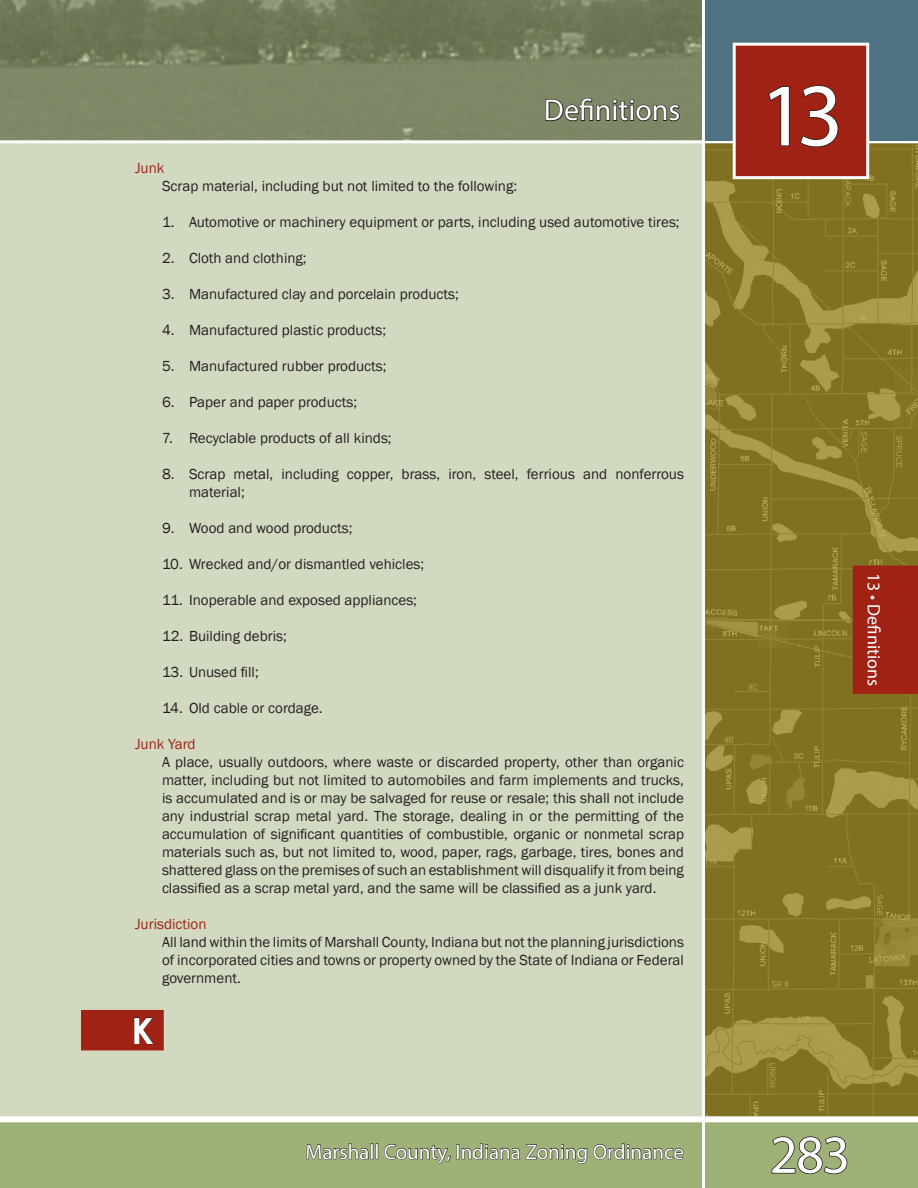
<style>
.page{position:relative;width:918px;height:1188px;background:#fff}
.page>*{position:absolute;margin:0;border:0;box-sizing:border-box;transform-origin:0 0}
.t1{font:90px "Myriad Pro";color:#fff}
.t2{font:54px "Myriad Pro";color:#fff}
.Definitions_Headings{font:700 36px "Century Gothic";color:#fff}
.t3{font:30px "Myriad Pro";color:#fff}
.t4{font:21px "Myriad Pro";color:#fff}
.t5{font:18px "Myriad Pro";color:#fff}
.Section_At{font:15px/18px "Franklin Gothic";color:#231f20;text-align:justify}
.Section__1{font:15px/18px "Franklin Gothic";color:#231f20}
.Section_A{font:15px "Franklin Gothic";color:#9f2214}
</style>
<div class="page">
<div style="left:0;top:134px;width:918px;height:1054px;background:#d1dac1"></div>
<img style="left:705px;top:143px;width:213px;height:973px">
<svg style="left:0;top:0;width:918px;height:143px;background:#788462"></svg>
<svg style="left:0;top:1116px;width:918px;height:72px;background:#a9bb87"></svg>
<div style="left:702px;top:0;width:216px;height:140px;background:#4e7282"></div>
<hr style="left:702px;top:0;width:3px;height:1188px;background:#fff">
<svg style="left:545px;top:97px;width:136px;height:47px;background:#767e64"></svg>
<svg style="left:770px;top:1136px;width:78px;height:39px;background:#7f8d61"></svg>
<div style="left:853px;top:566px;width:65px;height:128px;background:#9f2214"></div>
<div style="left:733px;top:43px;width:136px;height:136px;background:#9f2214;border:3px solid #fff"></div>
<svg style="left:768px;top:86px;width:22px;height:61px"></svg>
<svg style="left:800px;top:85px;width:39px;height:63px"></svg>
<svg style="left:306px;top:1140px;width:72px;height:23px;background:#7d8b5f"></svg>
<svg style="left:384px;top:1133px;width:67px;height:42px;background:#8fa06c"></svg>
<svg style="left:457px;top:1125px;width:227px;height:53px;background:#91a36e"></svg>
<div style="left:81px;top:1010px;width:83px;height:40px;background:#9f2214"></div>
<svg style="left:134px;top:1017px;width:20px;height:27px"></svg>
<h3 class="t3" style="left:544px;top:92px;width:138px">Definitions</h3>
<p class="Section_A" style="left:135px;top:158px;width:31px">Junk</p>
<p class="Section_At" style="left:162px;top:177px;width:357px">Scrap material, including but not limited to the following:</p>
<p class="Section__1" style="left:162px;top:213px;width:519px">1. Automotive or machinery equipment or parts, including used automotive tires;</p>
<p class="Section__1" style="left:162px;top:249px;width:146px">2. Cloth and clothing;</p>
<p class="Section__1" style="left:162px;top:285px;width:298px">3. Manufactured clay and porcelain products;</p>
<p class="Section__1" style="left:162px;top:321px;width:226px">4. Manufactured plastic products;</p>
<p class="Section__1" style="left:162px;top:357px;width:226px">5. Manufactured rubber products;</p>
<p class="Section__1" style="left:162px;top:393px;width:197px">6. Paper and paper products;</p>
<p class="Section__1" style="left:162px;top:429px;width:231px">7. Recyclable products of all kinds;</p>
<p class="Section__1" style="left:189px;top:465px;width:497px;text-indent:-27px">8. Scrap metal, including copper, brass, iron, steel, ferrious and nonferrous material;</p>
<p class="Section__1" style="left:162px;top:519px;width:192px">9. Wood and wood products;</p>
<p class="Section__1" style="left:162px;top:555px;width:264px">10. Wrecked and/or dismantled vehicles;</p>
<p class="Section__1" style="left:162px;top:591px;width:257px">11. Inoperable and exposed appliances;</p>
<p class="Section__1" style="left:162px;top:627px;width:126px">12. Building debris;</p>
<p class="Section__1" style="left:162px;top:663px;width:98px">13. Unused fill;</p>
<p class="Section__1" style="left:162px;top:699px;width:162px">14. Old cable or cordage.</p>
<p class="Section_A" style="left:135px;top:734px;width:62px">Junk Yard</p>
<p class="Section_At" style="left:162px;top:753px;width:524px">A place, usually outdoors, where waste or discarded property, other than organic matter, including but not limited to automobiles and farm implements and trucks, is accumulated and is or may be salvaged for reuse or resale; this shall not include any industrial scrap metal yard. The storage, dealing in or the permitting of the accumulation of significant quantities of combustible, organic or nonmetal scrap materials such as, but not limited to, wood, paper, rags, garbage, tires, bones and shattered glass on the premises of such an establishment will disqualify it from being classified as a scrap metal yard, and the same will be classified as a junk yard.</p>
<p class="Section_A" style="left:135px;top:914px;width:73px">Jurisdiction</p>
<p class="Section_At" style="left:162px;top:933px;width:524px">All land within the limits of Marshall County, Indiana but not the planning jurisdictions of incorporated cities and towns or property owned by the State of Indiana or Federal government.</p>
<p class="Definitions_Headings" style="left:131px;top:1003px;width:24px">K</p>
<h3 class="t4" style="left:305px;top:1139px;width:380px">Marshall County, Indiana Zoning Ordinance</h3>
<h1 class="t1" style="left:760px;top:60px;width:85px">13</h1>
<p class="t5" style="left:885px;top:573px;width:115px;rotate:90deg">13 • Definitions</p>
<h2 class="t2" style="left:770px;top:1121px;width:82px">283</h2>
</div>
